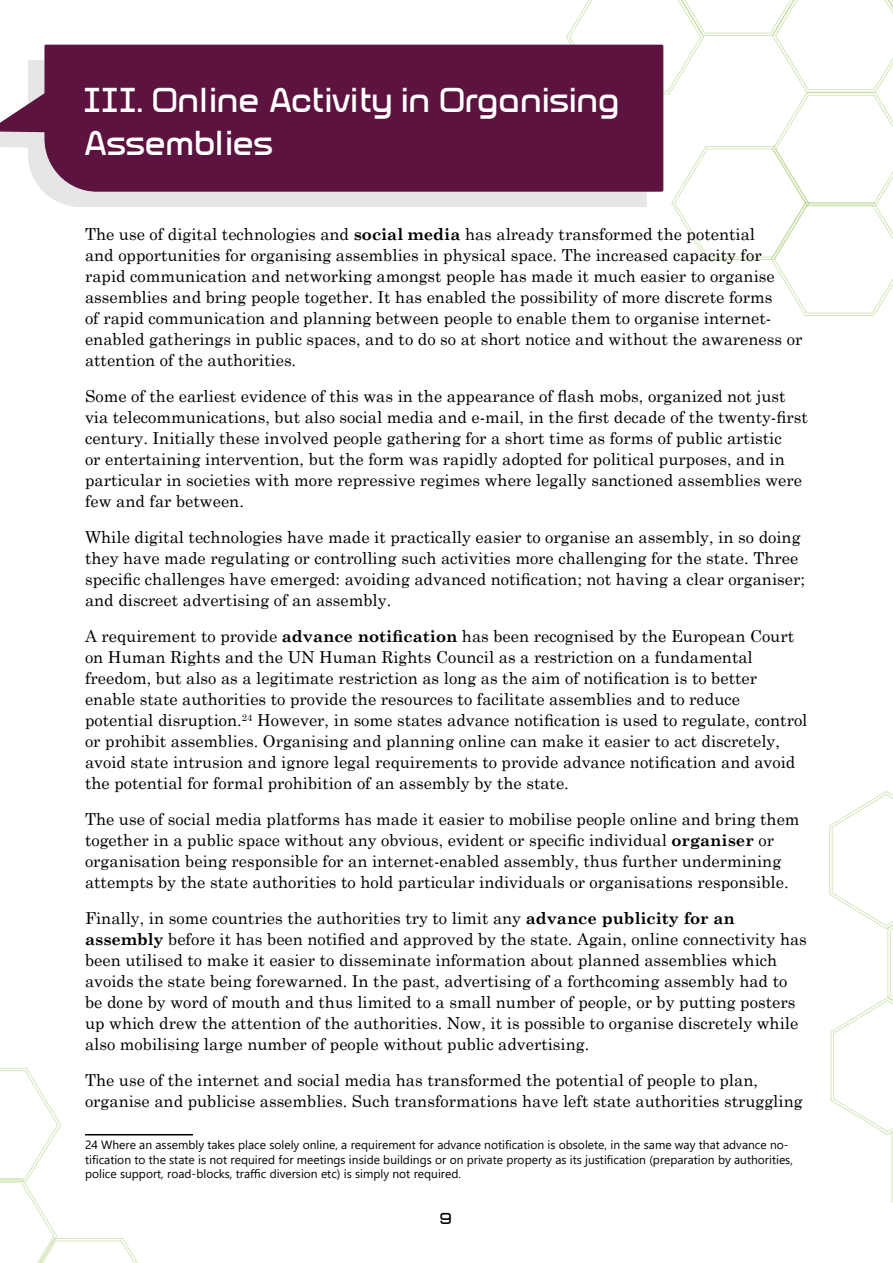
<style>
.page{position:relative;width:893px;height:1263px;background:#fff}
.page>*{position:absolute;margin:0;border:0;box-sizing:border-box;transform-origin:0 0}
.t1{font:36px/43.2px "Glitch Slap";letter-spacing:.005em;color:#fff}
.t2{font:16.5px/21px "Century Schoolbook";color:#000}
.t3{font:16.5px "Glitch Slap";color:#000}
.t4{font:12px/14.4px "Segoe UI";color:#000}
.s1{font-weight:700}
</style>
<div class="page">
<svg style="left:0;top:1067px;width:158px;height:196px"></svg>
<svg style="left:829px;top:791px;width:64px;height:412px"></svg>
<div style="left:44px;top:192px;width:522px;height:15px;background:#e6e6e6"></div>
<svg style="left:0;top:45px;width:566px;height:147px;background:#67234d"></svg>
<hr style="left:85px;top:1134px;width:108px;height:1px;background:#000">
<svg style="left:566px;top:0;width:327px;height:316px"></svg>
<h1 class="t1" style="left:85px;top:80px;width:537px">III. Online Activity in Organising<br>Assemblies</h1>
<p class="t2" style="left:85px;top:222px;width:719px">The use of digital technologies and <span class="s1">social media</span> has already transformed the potential<br>and opportunities for organising assemblies in physical space. The increased capacity for rapid communication and networking amongst people has made it much easier to organise assemblies and bring people together. It has enabled the possibility of more discrete forms<br>of rapid communication and planning between people to enable them to organise internet&shy;enabled gatherings in public spaces, and to do so at short notice and without the awareness or attention of the authorities.</p>
<p class="t2" style="left:85px;top:384px;width:724px">Some of the earliest evidence of this was in the appearance of flash mobs, organized not just via telecommunications, but also social media and e-mail, in the first decade of the twenty-first century. Initially these involved people gathering for a short time as forms of public artistic<br>or entertaining intervention, but the form was rapidly adopted for political purposes, and in particular in societies with more repressive regimes where legally sanctioned assemblies were few and far between.</p>
<p class="t2" style="left:85px;top:525px;width:721px">While digital technologies have made it practically easier to organise an assembly, in so doing they have made regulating or controlling such activities more challenging for the state. Three specific challenges have emerged: avoiding advanced notification; not having a clear organiser; and discreet advertising of an assembly.</p>
<p class="t2" style="left:85px;top:624px;width:724px">A requirement to provide <span class="s1">advance notification</span> has been recognised by the European Court on Human Rights and the UN Human Rights Council as a restriction on a fundamental freedom, but also as a legitimate restriction as long as the aim of notification is to better enable state authorities to provide the resources to facilitate assemblies and to reduce potential disruption.<sup>24</sup> However, in some states advance notification is used to regulate, control or prohibit assemblies. Organising and planning online can make it easier to act discretely, avoid state intrusion and ignore legal requirements to provide advance notification and avoid the potential for formal prohibition of an assembly by the state.</p>
<p class="t2" style="left:85px;top:807px;width:716px">The use of social media platforms has made it easier to mobilise people online and bring them together in a public space without any obvious, evident or specific individual <span class="s1">organiser</span> or organisation being responsible for an internet-enabled assembly, thus further undermining attempts by the state authorities to hold particular individuals or organisations responsible.</p>
<p class="t2" style="left:85px;top:906px;width:723px">Finally, in some countries the authorities try to limit any <span class="s1">advance publicity for an assembly</span> before it has been notified and approved by the state. Again, online connectivity has been utilised to make it easier to disseminate information about planned assemblies which avoids the state being forewarned. In the past, advertising of a forthcoming assembly had to be done by word of mouth and thus limited to a small number of people, or by putting posters up which drew the attention of the authorities. Now, it is possible to organise discretely while also mobilising large number of people without public advertising.</p>
<p class="t2" style="left:85px;top:1068px;width:719px">The use of the internet and social media has transformed the potential of people to plan, organise and publicise assemblies. Such transformations have left state authorities struggling</p>
<p class="t4" style="left:85px;top:1136px;width:709px">24 Where an assembly takes place solely online, a requirement for advance notification is obsolete, in the same way that advance no&shy;tification to the state is not required for meetings inside buildings or on private property as its justification (preparation by authorities, police support, road-blocks, traffic diversion etc) is simply not required.</p>
<p class="t3" style="left:440px;top:1210px;width:14px">9</p>
</div>
